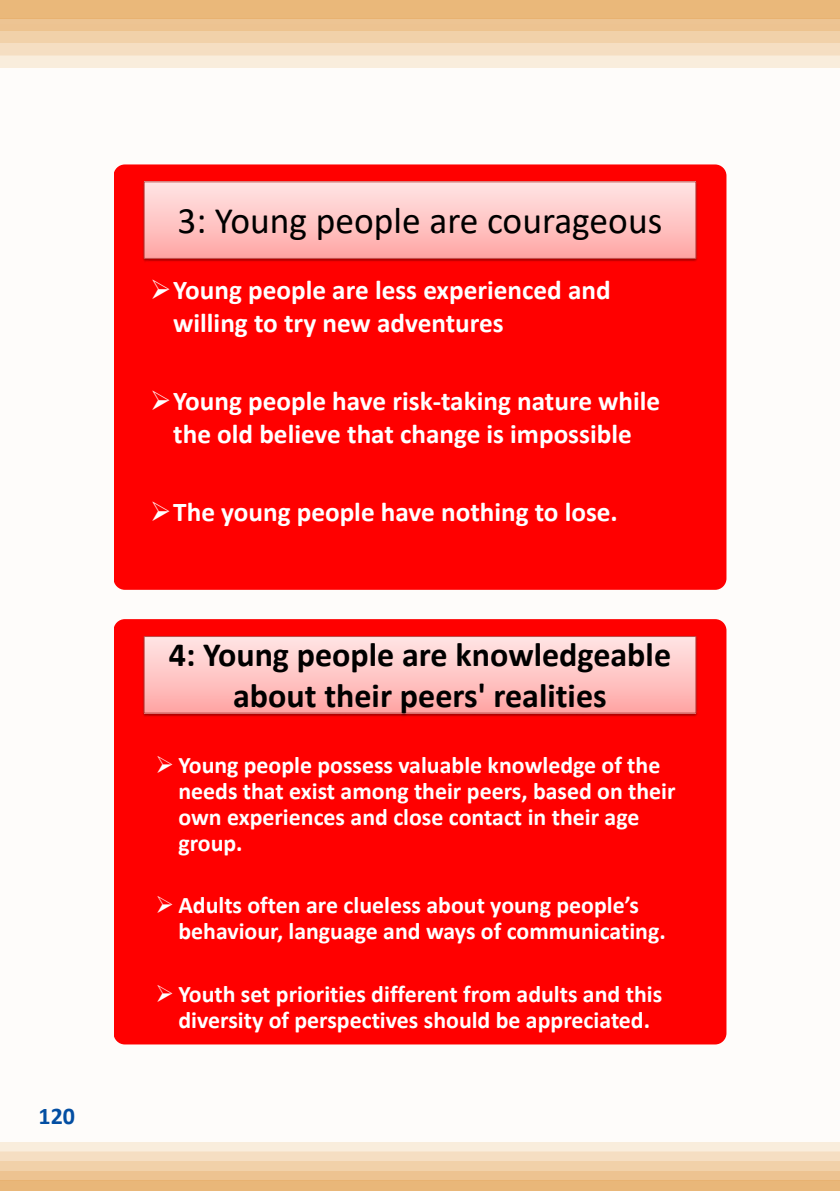
<style>
.page{position:relative;width:840px;height:1191px;background:#fff}
.page>*{position:absolute;margin:0;border:0;box-sizing:border-box;transform-origin:0 0}
.t1{font:37.4px "Calibri";color:#000}
.t2{font:700 34px/40.8px "Calibri";color:#000;text-align:center}
.t3{font:700 27.2px/32.6px "Calibri";color:#fff}
.t4{font:700 24px "Calibri";color:#034ea2}
.t5{font:700 23.8px/25.8px "Calibri";color:#fff}
</style>
<div class="page">
<hr style="left:839px;top:25px;width:1px;height:1166px;background:#fbf1e7">
<div style="left:0;top:25px;width:839px;height:1166px;background:#fefcfa"></div>
<svg style="left:839px;top:1141px;width:1px;height:50px"></svg>
<div style="left:0;top:1180px;width:839px;height:11px;background:#e9b779"></div>
<div style="left:0;top:1171px;width:839px;height:9px;background:#edc391"></div>
<div style="left:0;top:1161px;width:839px;height:10px;background:#f1d1a9"></div>
<div style="left:0;top:1151px;width:839px;height:10px;background:#f5dec2"></div>
<div style="left:0;top:1141px;width:839px;height:10px;background:#f9eddc"></div>
<svg style="left:839px;top:0;width:1px;height:68px"></svg>
<div style="left:0;top:0;width:839px;height:18px;background:#eab87a"></div>
<div style="left:0;top:18px;width:839px;height:13px;background:#edc391"></div>
<div style="left:0;top:30px;width:839px;height:13px;background:#f1d1a9"></div>
<div style="left:0;top:43px;width:839px;height:12px;background:#f5dec2"></div>
<div style="left:0;top:55px;width:839px;height:13px;background:#f9eddc"></div>
<div style="left:114px;top:164px;width:612px;height:426px;background:#f00"></div>
<img style="left:141px;top:180px;width:557px;height:83px">
<img style="left:152px;top:259px;width:535px;height:10px">
<div style="left:144px;top:182px;width:551px;height:76px;background:linear-gradient(to bottom,#ffe6e6,#ffa7a6)"></div>
<div style="left:144px;top:181px;width:551px;height:78px;border:1px solid #be4b48"></div>
<div style="left:114px;top:619px;width:612px;height:425px;background:#f00"></div>
<img style="left:145px;top:622px;width:556px;height:118px">
<div style="left:144px;top:636px;width:551px;height:77px;background:linear-gradient(to bottom,#ffe7e7,#ffa6a5)"></div>
<div style="left:144px;top:636px;width:551px;height:77px;border:1px solid #be4b48"></div>
<p class="t4" style="left:38px;top:1099px;width:38px">120</p>
<h1 class="t1" style="left:177px;top:194px;width:486px">3: Young people are courageous</h1>
<p class="t3" style="left:173px;top:273px;width:439px;text-indent:-23px">➢Young people are less experienced and willing to try new adventures</p>
<p class="t3" style="left:150px;top:384px;width:511px;text-align:center">➢Young people have risk-taking nature while the old believe that change is impossible</p>
<p class="t3" style="left:150px;top:495px;width:469px">➢The young people have nothing to lose.</p>
<h2 class="t2" style="left:169px;top:633px;width:503px">4: Young people are knowledgeable about their peers' realities</h2>
<p class="t5" style="left:178px;top:752px;width:498px;text-indent:-23px">➢ Young people possess valuable knowledge of the needs that exist among their peers, based on their own experiences and close contact in their age group.</p>
<p class="t5" style="left:178px;top:892px;width:488px;text-indent:-23px">➢ Adults often are clueless about young people’s behaviour, language and ways of communicating.</p>
<p class="t5" style="left:155px;top:981px;width:508px;text-align:center">➢ Youth set priorities different from adults and this diversity of perspectives should be appreciated.</p>
</div>
